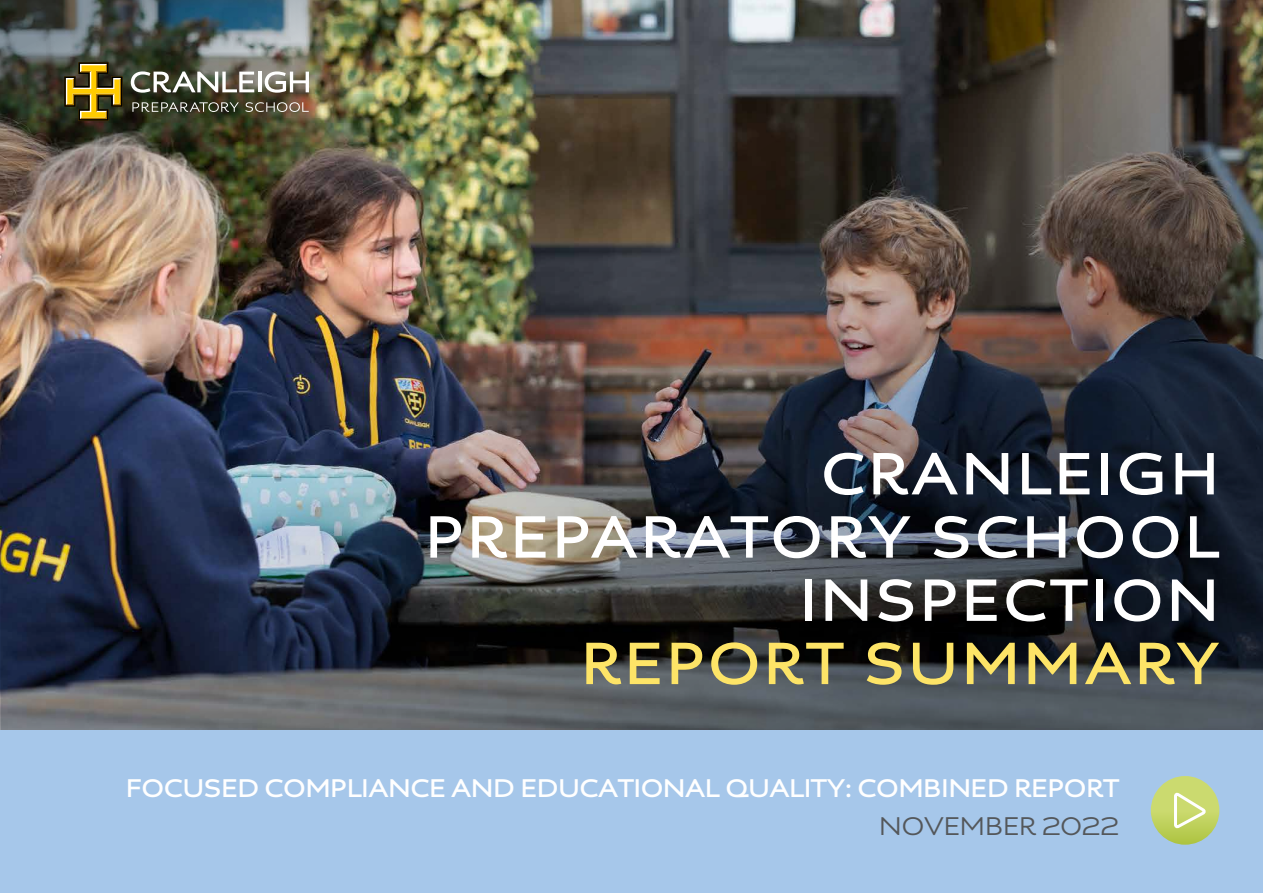
<style>
.page{position:relative;width:1263px;height:893px;background:#fff}
.page>*{position:absolute;margin:0;border:0;box-sizing:border-box;transform-origin:0 0}
.t1{font:700 62.85px/63.3px "Aspect 2";letter-spacing:.04em;color:#fff;text-align:right}
.t2{font:700 62.85px "Aspect 2";letter-spacing:.04em;color:#fde467}
.t3{font:700 27px "Aspect 2";letter-spacing:-.02em;color:#fff}
.t4{font:27px "Aspect 2";letter-spacing:-.02em;color:#54575a}
</style>
<div class="page">
<img style="left:1px;top:1px;width:1261px;height:729px">
<img style="left:1px;top:0;width:672px;height:389px">
<div style="left:0;top:730px;width:1263px;height:163px;background:#a6c7ea"></div>
<svg style="left:64px;top:62px;width:59px;height:59px;background:#786722"></svg>
<svg style="left:131px;top:71px;width:123px;height:22px"></svg>
<hr style="left:258px;top:72px;width:3px;height:20px;background:#fff">
<svg style="left:265px;top:71px;width:44px;height:22px"></svg>
<svg style="left:132px;top:102px;width:107px;height:10px"></svg>
<svg style="left:245px;top:102px;width:64px;height:10px"></svg>
<div style="left:1151px;top:776px;width:68px;height:69px;background:linear-gradient(to bottom,#d3e07b,#b4c94f);border-radius:50%"></div>
<svg style="left:1172px;top:790px;width:35px;height:37px"></svg>
<h1 class="t1" style="left:425px;top:441px;width:796px">CRANLEIGH<br>PREPARATORY SCHOOL<br>INSPECTION</h1>
<h1 class="t2" style="left:581px;top:626px;width:640px">REPORT SUMMARY</h1>
<p class="t3" style="left:126px;top:771px;width:995px">FOCUSED COMPLIANCE AND EDUCATIONAL QUALITY: COMBINED REPORT</p>
<p class="t4" style="left:879px;top:817px;width:242px">NOVEMBER 2022</p>
</div>
